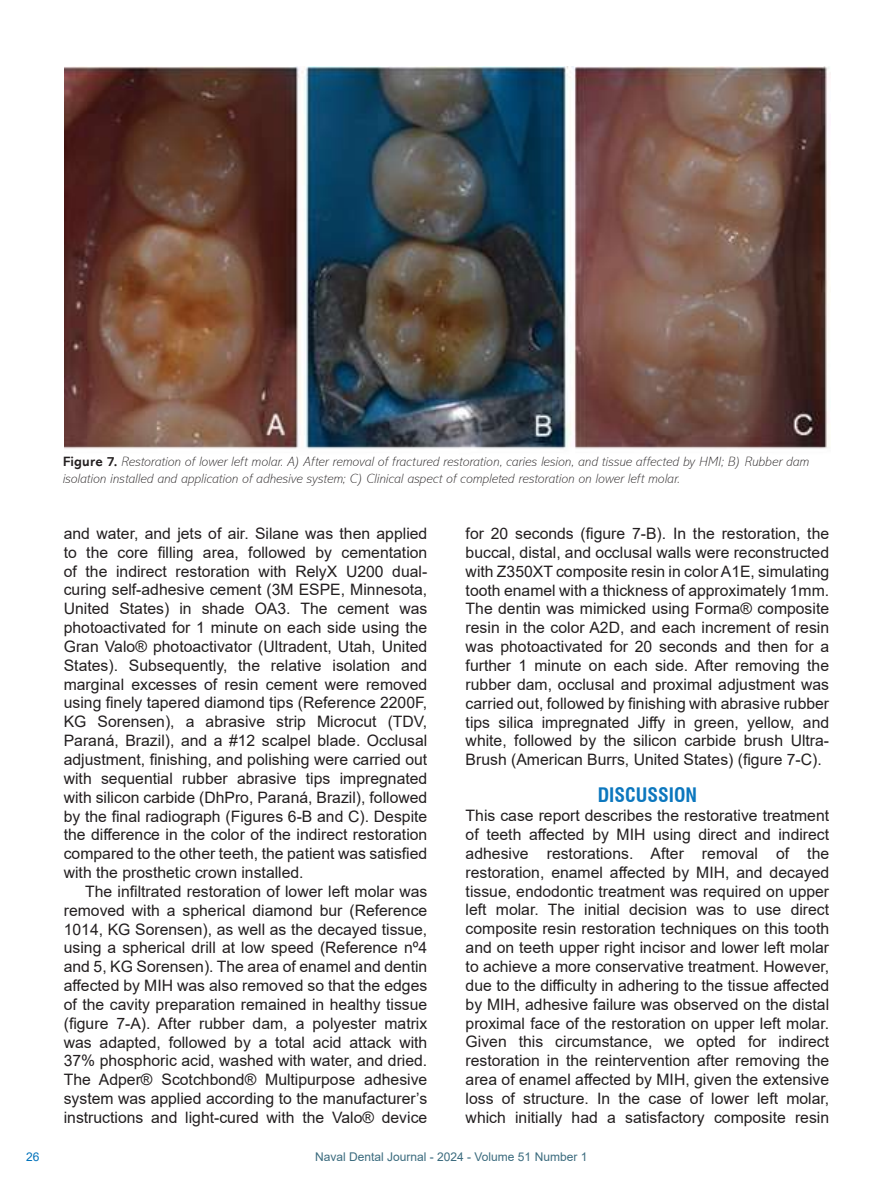
<style>
.page{position:relative;width:893px;height:1191px;background:#fff}
.page>*{position:absolute;margin:0;border:0;box-sizing:border-box;transform-origin:0 0}
.t1{font:700 condensed 19.5px "Swiss 721 BT";color:#0c77be}
.t2{font:15.75px/18.9px "Arial";color:#231f20;text-align:justify}
.t3{font:italic 200 13.5px/16.5px "Abadi";letter-spacing:.005em;color:#231f20}
.t4{font:12px "Arial";color:#3b6b7e}
.t5{font:12px "Arial";color:#0072bb}
.s1{font-family:"Abadi MT Pro";font-weight:700;font-style:normal}
</style>
<div class="page">
<img style="left:65px;top:67px;width:764px;height:382px">
<p class="t3" style="left:63px;top:453px;width:748px"><span class="s1">Figure 7.</span> Restoration of lower left molar. A) After removal of fractured restoration, caries lesion, and tissue affected by HMI; B) Rubber dam isolation installed and application of adhesive system; C) Clinical aspect of completed restoration on lower left molar.</p>
<p class="t2" style="left:64px;top:524px;width:365px">and water, and jets of air. Silane was then applied to the core filling area, followed by cementation of the indirect restoration with RelyX U200 dual&shy;curing self-adhesive cement (3M ESPE, Minnesota, United States) in shade OA3. The cement was photoactivated for 1 minute on each side using the Gran Valo® photoactivator (Ultradent, Utah, United States). Subsequently, the relative isolation and marginal excesses of resin cement were removed using finely tapered diamond tips (Reference 2200F, KG Sorensen), a abrasive strip Microcut (TDV, Paraná, Brazil), and a #12 scalpel blade. Occlusal adjustment, finishing, and polishing were carried out with sequential rubber abrasive tips impregnated with silicon carbide (DhPro, Paraná, Brazil), followed by the final radiograph (Figures 6-B and C). Despite the difference in the color of the indirect restoration compared to the other teeth, the patient was satisfied with the prosthetic crown installed.</p>
<p class="t2" style="left:64px;top:881px;width:365px;text-indent:21px">The infiltrated restoration of lower left molar was removed with a spherical diamond bur (Reference 1014, KG Sorensen), as well as the decayed tissue, using a spherical drill at low speed (Reference nº4 and 5, KG Sorensen). The area of enamel and dentin affected by MIH was also removed so that the edges of the cavity preparation remained in healthy tissue (figure 7-A). After rubber dam, a polyester matrix was adapted, followed by a total acid attack with 37% phosphoric acid, washed with water, and dried.<br>The Adper® Scotchbond® Multipurpose adhesive system was applied according to the manufacturer’s instructions and light-cured with the Valo® device</p>
<p class="t2" style="left:466px;top:524px;width:365px">for 20 seconds (figure 7-B). In the restoration, the buccal, distal, and occlusal walls were reconstructed with Z350XT composite resin in color A1E, simulating tooth enamel with a thickness of approximately 1mm.<br>The dentin was mimicked using Forma® composite resin in the color A2D, and each increment of resin was photoactivated for 20 seconds and then for a further 1 minute on each side. After removing the rubber dam, occlusal and proximal adjustment was carried out, followed by finishing with abrasive rubber tips silica impregnated Jiffy in green, yellow, and white, followed by the silicon carbide brush Ultra-Brush (American Burrs, United States) (figure 7-C).</p>
<p class="t1" style="left:598px;top:783px;width:101px">DISCUSSION</p>
<p class="t2" style="left:466px;top:806px;width:365px">This case report describes the restorative treatment of teeth affected by MIH using direct and indirect adhesive restorations. After removal of the restoration, enamel affected by MIH, and decayed tissue, endodontic treatment was required on upper left molar. The initial decision was to use direct composite resin restoration techniques on this tooth and on teeth upper right incisor and lower left molar to achieve a more conservative treatment. However, due to the difficulty in adhering to the tissue affected by MIH, adhesive failure was observed on the distal proximal face of the restoration on upper left molar.<br>Given this circumstance, we opted for indirect restoration in the reintervention after removing the area of enamel affected by MIH, given the extensive loss of structure. In the case of lower left molar, which initially had a satisfactory composite resin</p>
<p class="t5" style="left:26px;top:1148px;width:15px">26</p>
<p class="t4" style="left:315px;top:1148px;width:274px">Naval Dental Journal - 2024 - Volume 51 Number 1</p>
</div>
